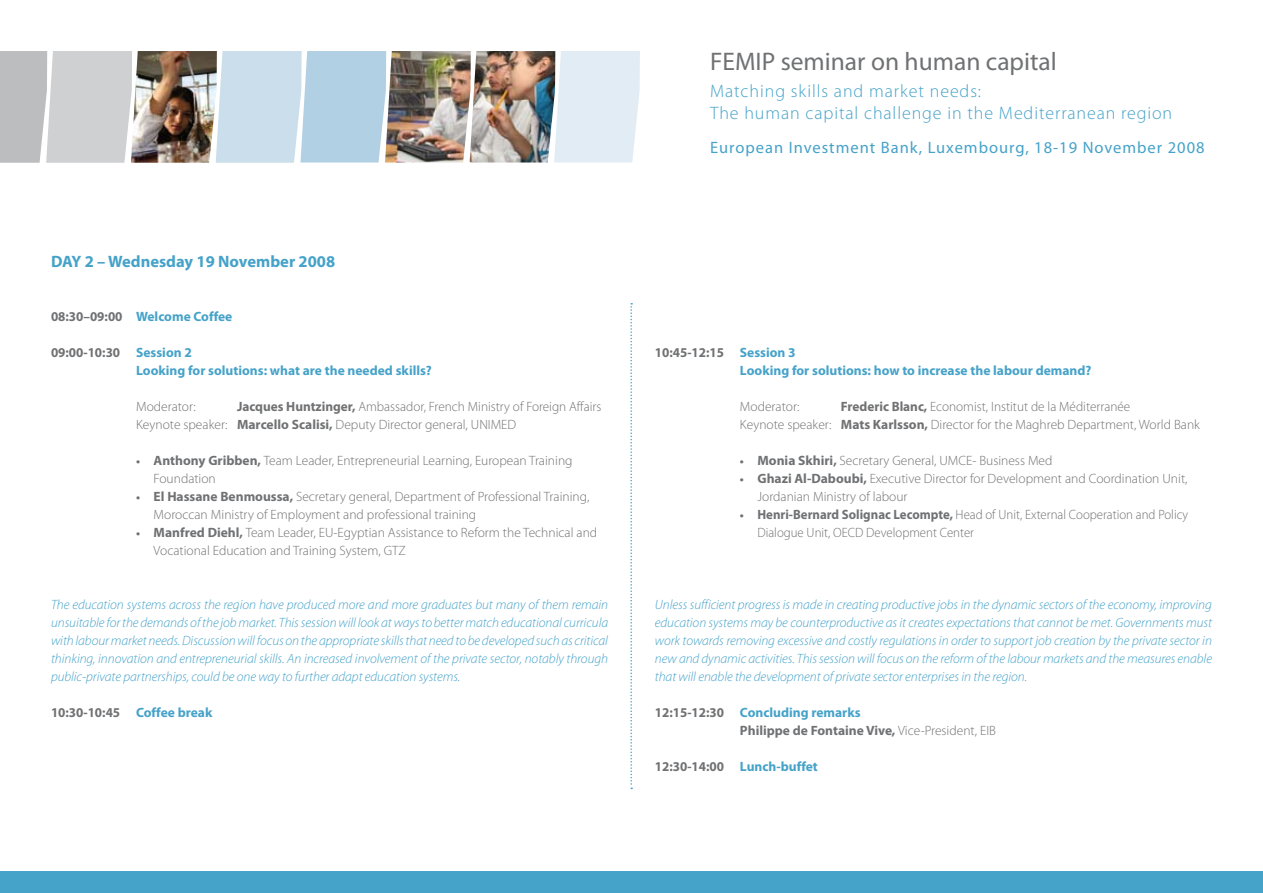
<style>
.page{position:relative;width:1263px;height:893px;background:#fff}
.page>*{position:absolute;margin:0;border:0;box-sizing:border-box;transform-origin:0 0}
.t1{font:25.5px "Myriad Pro";color:#707173}
.t2{font:300 18px/22.5px "Myriad Pro";letter-spacing:.05em;color:#45a2c9}
.t3{font:16.5px "Myriad Pro";letter-spacing:.06em;color:#45a2c9}
.t4{font:700 16.5px "Myriad Pro";color:#45a2c9}
.t5{font:italic 300 13.5px/18px "Myriad Pro";letter-spacing:-.005em;color:#45a2c9;text-align:justify}
.t6{font:300 13.5px/18px "Myriad Pro";color:#707173}
.t7{font:700 13.5px/18px "Myriad Pro";color:#45a2c9}
.t8{font:300 13.5px/18px "Myriad Pro";color:#707173;scale:.95 1}
.t9{font:700 13.5px/18px "Myriad Pro";color:#707173}
.s1{color:#707173}
.s2{font-weight:700}
.s3{font-weight:700;font-size:12px}
.s4{color:#45a2c9}
.s5{font-weight:300}
</style>
<div class="page">
<div style="left:0;top:872px;width:1263px;height:21px;background:#45a2c9"></div>
<svg style="left:630px;top:303px;width:2px;height:486px"></svg>
<img style="left:0;top:51px;width:640px;height:112px">
<p class="t4" style="left:51px;top:251px;width:286px">DAY 2 – Wednesday 19 November 2008</p>
<p class="t7" style="left:51px;top:307px;width:183px"><span class="s1">08:30–09:00</span> Welcome Coffee</p>
<p class="t7" style="left:136px;top:343px;width:297px;text-indent:-85px"><span class="s1">09:00-10:30</span> Session 2<br>Looking for solutions: what are the needed skills?</p>
<p class="t6" style="left:136px;top:398px;width:61px">Moderator:</p>
<p class="t6" style="left:136px;top:398px;width:467px;text-indent:101px"><span class="s2">Jacques Huntzinger,</span> Ambassador, French Ministry of Foreign Affairs<br>Keynote speaker: <span class="s2">Marcello Scalisi,</span> Deputy Director general, UNIMED</p>
<p class="t6" style="left:154px;top:452px;width:420px;text-indent:-18px"><span class="s3">•</span> <span class="s2">Anthony Gribben,</span> Team Leader, Entrepreneurial Learning, European Training<br>Foundation</p>
<p class="t6" style="left:154px;top:488px;width:437px;text-indent:-18px"><span class="s3">•</span> <span class="s2">El Hassane Benmoussa,</span> Secretary general, Department of Professional Training,<br>Moroccan Ministry of Employment and professional training</p>
<p class="t6" style="left:154px;top:524px;width:445px;text-indent:-18px"><span class="s3">•</span> <span class="s2">Manfred Diehl,</span> Team Leader, EU-Egyptian Assistance to Reform the Technical and<br>Vocational Education and Training System, GTZ</p>
<p class="t5" style="left:51px;top:596px;width:559px">The education systems across the region have produced more and more graduates but many of them remain unsuitable for the demands of the job market. This session will look at ways to better match educational curricula with labour market needs. Discussion will focus on the appropriate skills that need to be developed such as critical thinking, innovation and entrepreneurial skills. An increased involvement of the private sector, notably through public-private partnerships, could be one way to further adapt education systems.</p>
<p class="t9" style="left:51px;top:703px;width:163px">10:30-10:45 <span class="s4">Coffee break</span></p>
<h1 class="t1" style="left:710px;top:46px;width:348px">FEMIP seminar on human capital</h1>
<h2 class="t2" style="left:710px;top:80px;width:464px">Matching skills and market needs:<br>The human capital challenge in the Mediterranean region</h2>
<p class="t3" style="left:710px;top:138px;width:496px">European Investment Bank, Luxembourg, 18-19 November 2008</p>
<p class="t7" style="left:740px;top:343px;width:353px;text-indent:-85px"><span class="s1">10:45-12:15</span> Session 3<br>Looking for solutions: how to increase the labour demand?</p>
<p class="t6" style="left:740px;top:398px;width:61px">Moderator:</p>
<p class="t6" style="left:740px;top:398px;width:461px;text-indent:101px"><span class="s2">Frederic Blanc,</span> Economist, Institut de la Méditerranée<br>Keynote speaker: <span class="s2">Mats Karlsson,</span> Director for the Maghreb Department, World Bank</p>
<p class="t6" style="left:740px;top:452px;width:314px"><span class="s3">•</span> <span class="s2">Monia Skhiri,</span> Secretary General, UMCE- Business Med</p>
<p class="t6" style="left:757px;top:470px;width:431px;text-indent:-18px"><span class="s3">•</span> <span class="s2">Ghazi Al-Daboubi,</span> Executive Director for Development and Coordination Unit,<br>Jordanian Ministry of labour</p>
<p class="t8" style="left:757px;top:506px;width:455px;text-indent:-18px"><span class="s3">•</span> <span class="s2">Henri-Bernard Solignac Lecompte,</span> Head of Unit, External Cooperation and Policy<br>Dialogue Unit, OECD Development Center</p>
<p class="t5" style="left:655px;top:596px;width:559px">Unless sufficient progress is made in creating productive jobs in the dynamic sectors of the economy, improving education systems may be counterproductive as it creates expectations that cannot be met. Governments must work towards removing excessive and costly regulations in order to support job creation by the private sector in new and dynamic activities. This session will focus on the reform of the labour markets and the measures enable that will enable the development of private sector enterprises in the region.</p>
<p class="t9" style="left:740px;top:703px;width:258px;text-indent:-85px">12:15-12:30 <span class="s4">Concluding remarks<br></span>Philippe de Fontaine Vive, <span class="s5">Vice-President, EIB</span></p>
<p class="t7" style="left:655px;top:757px;width:165px"><span class="s1">12:30-14:00</span> Lunch-buffet</p>
</div>
